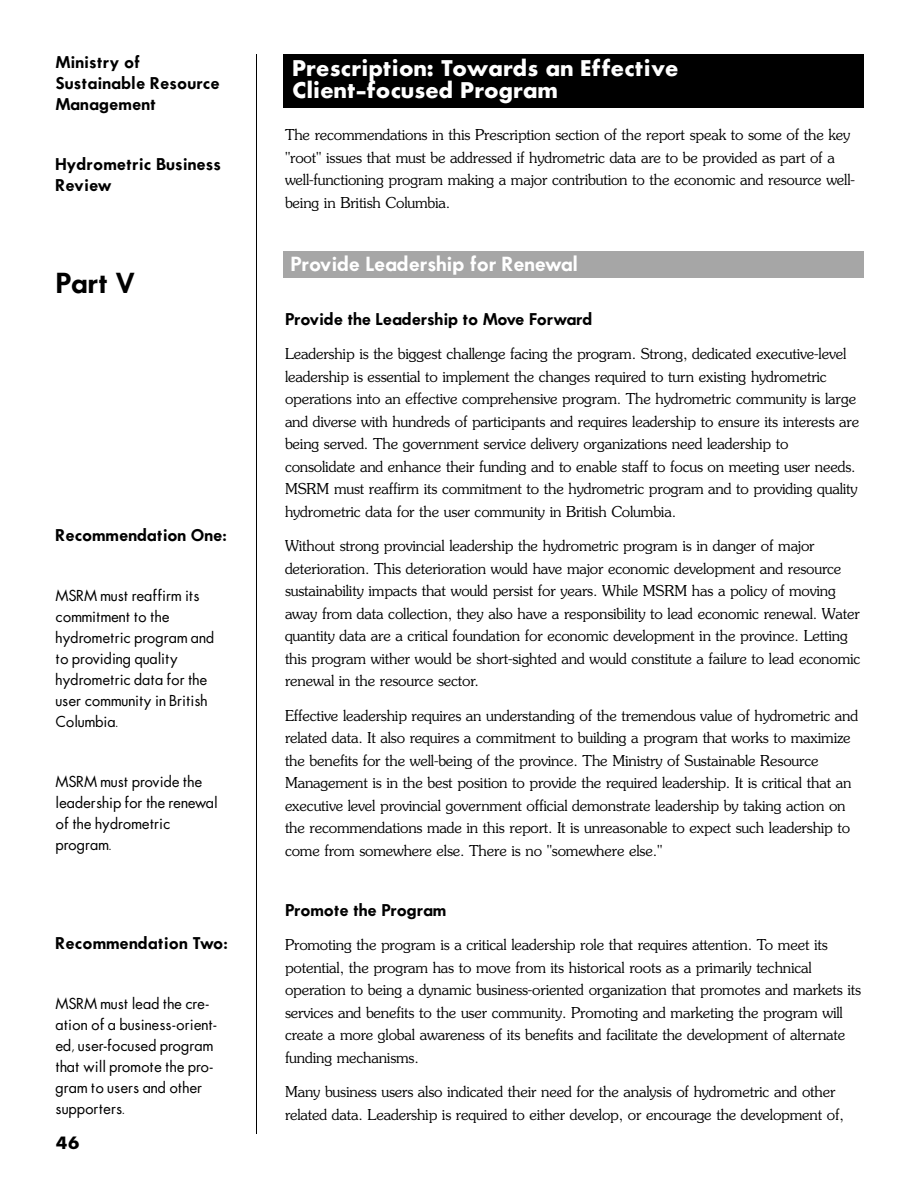
<style>
.page{position:relative;width:918px;height:1188px;background:#fff}
.page>*{position:absolute;margin:0;border:0;box-sizing:border-box;transform-origin:0 0}
.t1{font:600 25.5px "Futura";color:#000}
.t2{font:700 21px/22.5px "Futura";letter-spacing:-.015em;color:#fff}
.t3{font:600 18px "Futura";letter-spacing:-.015em;color:#fff}
.t4{font:700 16.5px "Futura";color:#000}
.t5{font:300 15px/22.5px "Souvenir";letter-spacing:-.01em;color:#000}
.t6{font:15px/21px "Futura";color:#000}
.t7{font:600 15px/21px "Futura";color:#000}
</style>
<div class="page">
<hr style="left:256px;top:54px;width:1px;height:1080px;background:#000">
<div style="left:284px;top:54px;width:580px;height:54px;background:#000"></div>
<div style="left:284px;top:251px;width:580px;height:27px;background:#a6a6a6"></div>
<p class="t7" style="left:56px;top:52px;width:166px">Ministry of<br>Sustainable Resource<br>Management</p>
<p class="t7" style="left:56px;top:154px;width:167px">Hydrometric Business<br>Review</p>
<h1 class="t1" style="left:56px;top:271px;width:81px">Part V</h1>
<p class="t7" style="left:56px;top:525px;width:173px">Recommendation One:</p>
<p class="t6" style="left:56px;top:586px;width:160px">MSRM must reaffirm its commitment to the hydrometric program and to providing quality hydrometric data for the user community in British<br>Columbia.</p>
<p class="t6" style="left:56px;top:772px;width:164px">MSRM must provide the leadership for the renewal of the hydrometric program.</p>
<p class="t7" style="left:56px;top:934px;width:174px">Recommendation Two:</p>
<p class="t6" style="left:56px;top:994px;width:163px">MSRM must lead the cre&shy;ation of a business-orient&shy;ed, user-focused program that will promote the pro&shy;gram to users and other supporters.</p>
<p class="t4" style="left:56px;top:1135px;width:26px">46</p>
<h2 class="t2" style="left:292px;top:58px;width:388px">Prescription: Towards an Effective<br>Client-focused Program</h2>
<p class="t5" style="left:285px;top:125px;width:572px">The recommendations in this Prescription section of the report speak to some of the key "root" issues that must be addressed if hydrometric data are to be provided as part of a well-functioning program making a major contribution to the economic and resource well&shy;being in British Columbia.</p>
<p class="t3" style="left:290px;top:255px;width:289px">Provide Leadership for Renewal</p>
<p class="t7" style="left:285px;top:309px;width:309px">Provide the Leadership to Move Forward</p>
<p class="t5" style="left:285px;top:344px;width:576px">Leadership is the biggest challenge facing the program. Strong, dedicated executive-level leadership is essential to implement the changes required to turn existing hydrometric operations into an effective comprehensive program. The hydrometric community is large and diverse with hundreds of participants and requires leadership to ensure its interests are being served. The government service delivery organizations need leadership to consolidate and enhance their funding and to enable staff to focus on meeting user needs.<br>MSRM must reaffirm its commitment to the hydrometric program and to providing quality hydrometric data for the user community in British Columbia.</p>
<p class="t5" style="left:285px;top:536px;width:577px">Without strong provincial leadership the hydrometric program is in danger of major deterioration. This deterioration would have major economic development and resource sustainability impacts that would persist for years. While MSRM has a policy of moving away from data collection, they also have a responsibility to lead economic renewal. Water quantity data are a critical foundation for economic development in the province. Letting this program wither would be short-sighted and would constitute a failure to lead economic renewal in the resource sector.</p>
<p class="t5" style="left:285px;top:705px;width:575px">Effective leadership requires an understanding of the tremendous value of hydrometric and related data. It also requires a commitment to building a program that works to maximize the benefits for the well-being of the province. The Ministry of Sustainable Resource Management is in the best position to provide the required leadership. It is critical that an executive level provincial government official demonstrate leadership by taking action on the recommendations made in this report. It is unreasonable to expect such leadership to come from somewhere else. There is no "somewhere else."</p>
<p class="t7" style="left:285px;top:900px;width:163px">Promote the Program</p>
<p class="t5" style="left:285px;top:935px;width:578px">Promoting the program is a critical leadership role that requires attention. To meet its potential, the program has to move from its historical roots as a primarily technical operation to being a dynamic business-oriented organization that promotes and markets its services and benefits to the user community. Promoting and marketing the program will create a more global awareness of its benefits and facilitate the development of alternate funding mechanisms.</p>
<p class="t5" style="left:285px;top:1082px;width:560px">Many business users also indicated their need for the analysis of hydrometric and other related data. Leadership is required to either develop, or encourage the development of,</p>
</div>
